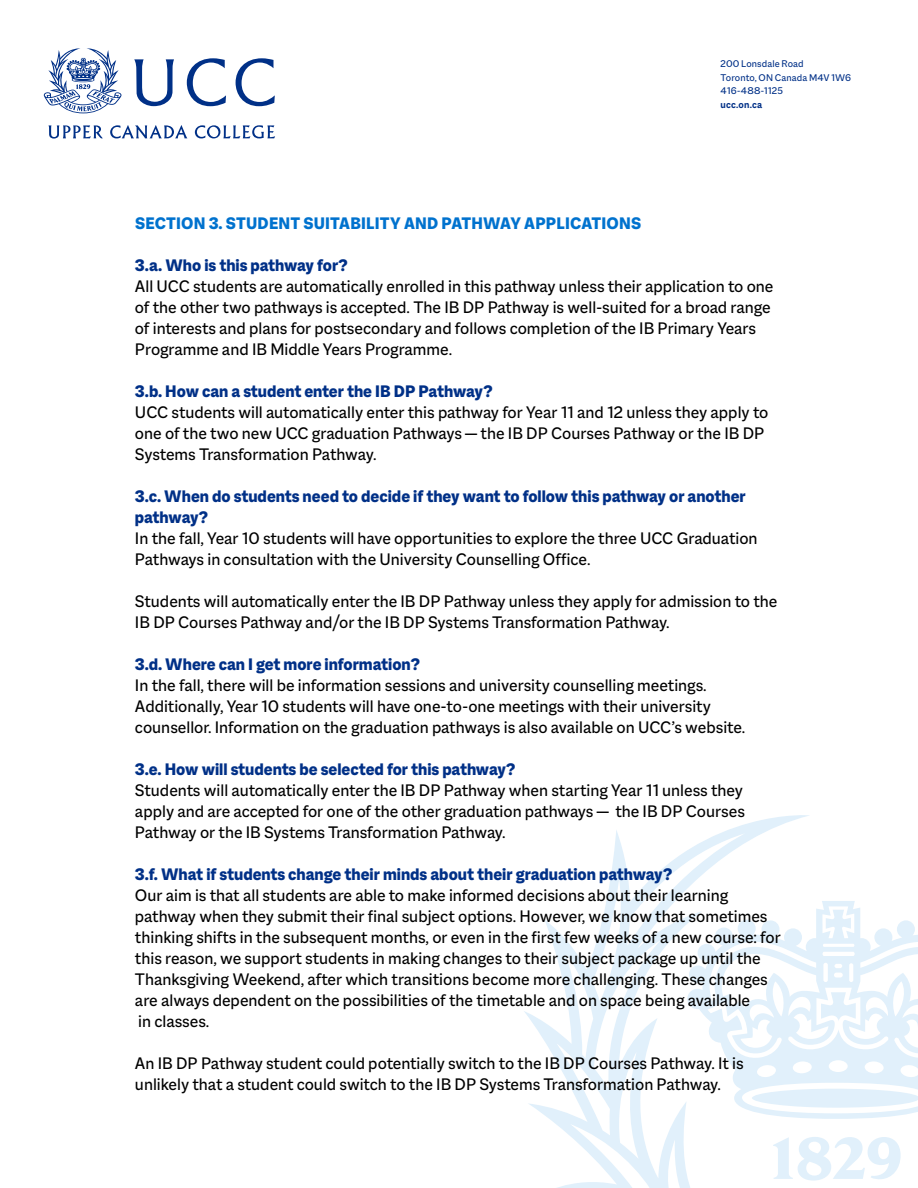
<style>
.page{position:relative;width:918px;height:1188px;background:#fff}
.page>*{position:absolute;margin:0;border:0;box-sizing:border-box;transform-origin:0 0}
.t1{font:18px/21px "Macklin Sans";color:#000}
.t2{font:800 18px/21px "Macklin Sans";color:#003087}
.t3{font:800 18px "Macklin Sans";letter-spacing:.01em;color:#0072ce}
.t4{font:10.5px/13.5px "Macklin Sans";letter-spacing:.01em;color:#003087}
.t5{font:700 10.5px "Macklin Sans";letter-spacing:.01em;color:#003087}
</style>
<div class="page">
<svg style="left:812px;top:1137px;width:89px;height:44px"></svg>
<svg style="left:812px;top:901px;width:106px;height:218px;fill:#e1f0fb"></svg>
<svg style="left:524px;top:815px;width:288px;height:373px"></svg>
<svg style="left:44px;top:48px;width:77px;height:65px"></svg>
<svg style="left:134px;top:59px;width:40px;height:47px"></svg>
<svg style="left:187px;top:58px;width:39px;height:48px"></svg>
<svg style="left:236px;top:58px;width:39px;height:48px"></svg>
<svg style="left:110px;top:125px;width:77px;height:13px"></svg>
<svg style="left:195px;top:125px;width:80px;height:13px"></svg>
<svg style="left:48px;top:125px;width:55px;height:14px"></svg>
<p class="t4" style="left:721px;top:57px;width:132px">200 Lonsdale Road<br>Toronto, ON Canada M4V 1W6<br>416-488-1125</p>
<p class="t5" style="left:721px;top:98px;width:43px">ucc.on.ca</p>
<p class="t3" style="left:135px;top:213px;width:508px">SECTION 3. STUDENT SUITABILITY AND PATHWAY APPLICATIONS</p>
<p class="t2" style="left:135px;top:255px;width:214px">3.a. Who is this pathway for?</p>
<p class="t1" style="left:135px;top:276px;width:640px">All UCC students are automatically enrolled in this pathway unless their application to one of the other two pathways is accepted. The IB DP Pathway is well-suited for a broad range of interests and plans for postsecondary and follows completion of the IB Primary Years Programme and IB Middle Years Programme.</p>
<p class="t2" style="left:135px;top:381px;width:359px">3.b. How can a student enter the IB DP Pathway?</p>
<p class="t1" style="left:135px;top:402px;width:635px">UCC students will automatically enter this pathway for Year 11 and 12 unless they apply to one of the two new UCC graduation Pathways — the IB DP Courses Pathway or the IB DP<br>Systems Transformation Pathway.</p>
<p class="t2" style="left:135px;top:486px;width:612px">3.c. When do students need to decide if they want to follow this pathway or another pathway?</p>
<p class="t1" style="left:135px;top:528px;width:624px">In the fall, Year 10 students will have opportunities to explore the three UCC Graduation<br>Pathways in consultation with the University Counselling Office.</p>
<p class="t1" style="left:135px;top:591px;width:644px">Students will automatically enter the IB DP Pathway unless they apply for admission to the<br>IB DP Courses Pathway and/or the IB DP Systems Transformation Pathway.</p>
<p class="t2" style="left:135px;top:654px;width:287px">3.d. Where can I get more information?</p>
<p class="t1" style="left:135px;top:675px;width:612px">In the fall, there will be information sessions and university counselling meetings.<br>Additionally, Year 10 students will have one-to-one meetings with their university counsellor. Information on the graduation pathways is also available on UCC’s website.</p>
<p class="t2" style="left:135px;top:759px;width:382px">3.e. How will students be selected for this pathway?</p>
<p class="t1" style="left:135px;top:780px;width:611px;text-align:justify">Students will automatically enter the IB DP Pathway when starting Year 11 unless they apply and are accepted for one of the other graduation pathways — the IB DP Courses Pathway or the IB Systems Transformation Pathway.</p>
<p class="t2" style="left:135px;top:864px;width:539px">3.f. What if students change their minds about their graduation pathway?</p>
<p class="t1" style="left:135px;top:885px;width:647px">Our aim is that all students are able to make informed decisions about their learning pathway when they submit their final subject options. However, we know that sometimes thinking shifts in the subsequent months, or even in the first few weeks of a new course: for this reason, we support students in making changes to their subject package up until the Thanksgiving Weekend, after which transitions become more challenging. These changes are always dependent on the possibilities of the timetable and on space being available<br>in classes.</p>
<p class="t1" style="left:135px;top:1053px;width:610px">An IB DP Pathway student could potentially switch to the IB DP Courses Pathway. It is unlikely that a student could switch to the IB DP Systems Transformation Pathway.</p>
</div>
